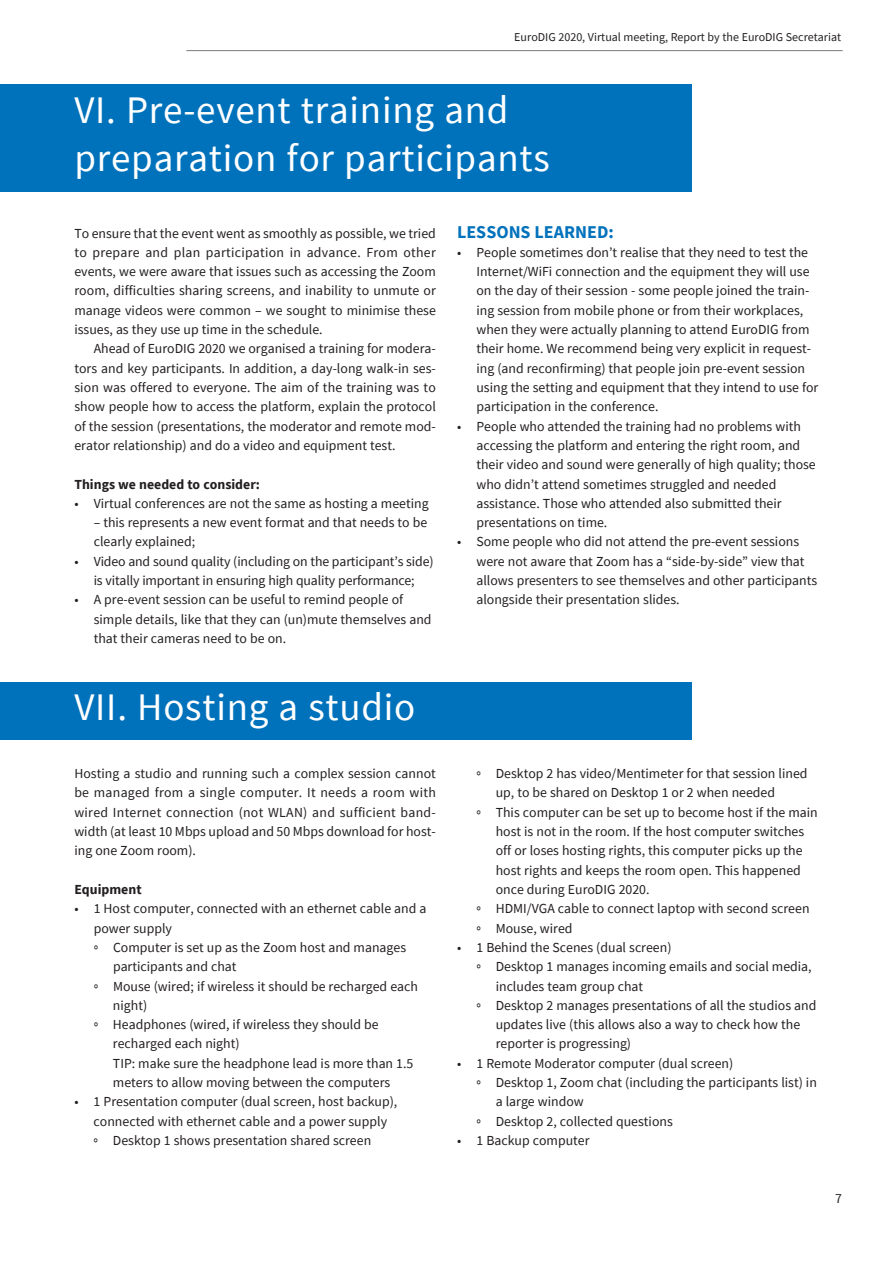
<style>
.page{position:relative;width:893px;height:1263px;background:#fff}
.page>*{position:absolute;margin:0;border:0;box-sizing:border-box;transform-origin:0 0}
.t1{font:39px/48px "Source Sans Pro";letter-spacing:.02em;color:#fff}
.t2{font:700 18px "Source Sans Pro";color:#0072bc}
.t3{font:13.8px/19.4px "Source Sans Pro";color:#231f20}
.t4{font:700 13.8px "Source Sans Pro";color:#231f20}
.t5{font:12px "Source Sans Pro";color:#231f20}
</style>
<div class="page">
<hr style="left:186px;top:50px;width:657px;height:1px;background:#808285">
<div style="left:0;top:84px;width:691px;height:107px;background:#0072bc"></div>
<div style="left:0;top:682px;width:691px;height:58px;background:#0072bc"></div>
<p class="t5" style="left:514px;top:30px;width:328px">EuroDIG 2020, Virtual meeting, Report by the EuroDIG Secretariat</p>
<h1 class="t1" style="left:74px;top:86px;width:477px">VI. Pre-event training and preparation for participants</h1>
<p class="t3" style="left:74px;top:223px;width:363px;text-align:justify">To ensure that the event went as smoothly as possible, we tried to prepare and plan participation in advance. From other events, we were aware that issues such as accessing the Zoom room, difficulties sharing screens, and inability to unmute or manage videos were common – we sought to minimise these issues, as they use up time in the schedule.</p>
<p class="t3" style="left:74px;top:339px;width:363px;text-align:justify;text-indent:19px">Ahead of EuroDIG 2020 we organised a training for modera&shy;tors and key participants. In addition, a day-long walk-in ses&shy;sion was offered to everyone. The aim of the training was to show people how to access the platform, explain the protocol of the session (presentations, the moderator and remote mod&shy;erator relationship) and do a video and equipment test.</p>
<p class="t4" style="left:74px;top:475px;width:187px">Things we needed to consider:</p>
<p class="t3" style="left:74px;top:493px;width:356px">• Virtual conferences are not the same as hosting a meeting</p>
<p class="t3" style="left:94px;top:513px;width:335px">– this represents a new event format and that needs to be clearly explained;</p>
<p class="t3" style="left:74px;top:551px;width:361px;text-align:center">• Video and sound quality (including on the participant’s side) is vitally important in ensuring high quality performance;</p>
<p class="t3" style="left:94px;top:590px;width:339px;text-indent:-19px">• A pre-event session can be useful to remind people of simple details, like that they can (un)mute themselves and that their cameras need to be on.</p>
<h1 class="t1" style="left:74px;top:682px;width:342px">VII. Hosting a studio</h1>
<p class="t3" style="left:74px;top:763px;width:363px;text-align:justify">Hosting a studio and running such a complex session cannot be managed from a single computer. It needs a room with wired Internet connection (not WLAN) and sufficient band&shy;width (at least 10 Mbps upload and 50 Mbps download for host&shy;ing one Zoom room).</p>
<p class="t4" style="left:74px;top:880px;width:69px">Equipment</p>
<p class="t3" style="left:74px;top:899px;width:354px">• 1 Host computer, connected with an ethernet cable and a</p>
<p class="t3" style="left:94px;top:918px;width:80px">power supply</p>
<p class="t3" style="left:94px;top:937px;width:314px">° Computer is set up as the Zoom host and manages</p>
<p class="t3" style="left:113px;top:957px;width:125px">participants and chat</p>
<p class="t3" style="left:94px;top:976px;width:326px">° Mouse (wired; if wireless it should be recharged each</p>
<p class="t3" style="left:113px;top:995px;width:36px">night)</p>
<p class="t3" style="left:94px;top:1014px;width:286px">° Headphones (wired, if wireless they should be</p>
<p class="t3" style="left:113px;top:1034px;width:128px">recharged each night)</p>
<p class="t3" style="left:113px;top:1053px;width:302px">TIP: make sure the headphone lead is more than 1.5</p>
<p class="t3" style="left:113px;top:1072px;width:279px">meters to allow moving between the computers</p>
<p class="t3" style="left:94px;top:1092px;width:305px;text-indent:-19px">• 1 Presentation computer (dual screen, host backup), connected with ethernet cable and a power supply<br>° Desktop 1 shows presentation shared screen</p>
<h2 class="t2" style="left:457px;top:220px;width:158px">LESSONS LEARNED:</h2>
<p class="t3" style="left:476px;top:242px;width:343px;text-indent:-19px">• People sometimes don’t realise that they need to test the Internet/WiFi connection and the equipment they will use on the day of their session - some people joined the train&shy;ing session from mobile phone or from their workplaces, when they were actually planning to attend EuroDIG from their home. We recommend being very explicit in request&shy;ing (and reconfirming) that people join pre-event session using the setting and equipment that they intend to use for participation in the conference.</p>
<p class="t3" style="left:476px;top:416px;width:341px;text-indent:-19px">• People who attended the training had no problems with accessing the platform and entering the right room, and their video and sound were generally of high quality; those who didn’t attend sometimes struggled and needed assistance. Those who attended also submitted their presentations on time.</p>
<p class="t3" style="left:476px;top:532px;width:342px;text-indent:-19px">• Some people who did not attend the pre-event sessions were not aware that Zoom has a “side-by-side” view that allows presenters to see themselves and other participants alongside their presentation slides.</p>
<p class="t3" style="left:476px;top:763px;width:333px">° Desktop 2 has video/Mentimeter for that session lined</p>
<p class="t3" style="left:496px;top:783px;width:281px">up, to be shared on Desktop 1 or 2 when needed</p>
<p class="t3" style="left:476px;top:802px;width:343px">° This computer can be set up to become host if the main</p>
<p class="t3" style="left:496px;top:821px;width:310px">host is not in the room. If the host computer switches</p>
<p class="t3" style="left:496px;top:841px;width:308px">off or loses hosting rights, this computer picks up the</p>
<p class="t3" style="left:496px;top:860px;width:307px">host rights and keeps the room open. This happened</p>
<p class="t3" style="left:496px;top:879px;width:155px">once during EuroDIG 2020.</p>
<p class="t3" style="left:476px;top:899px;width:335px">° HDMI/VGA cable to connect laptop with second screen</p>
<p class="t3" style="left:476px;top:918px;width:98px">° Mouse, wired</p>
<p class="t3" style="left:457px;top:937px;width:216px">• 1 Behind the Scenes (dual screen)</p>
<p class="t3" style="left:476px;top:957px;width:337px">° Desktop 1 manages incoming emails and social media,</p>
<p class="t3" style="left:496px;top:976px;width:149px">includes team group chat</p>
<p class="t3" style="left:476px;top:995px;width:341px">° Desktop 2 manages presentations of all the studios and</p>
<p class="t3" style="left:496px;top:1014px;width:306px">updates live (this allows also a way to check how the</p>
<p class="t3" style="left:496px;top:1034px;width:137px">reporter is progressing)</p>
<p class="t3" style="left:457px;top:1053px;width:278px">• 1 Remote Moderator computer (dual screen)</p>
<p class="t3" style="left:476px;top:1072px;width:342px">° Desktop 1, Zoom chat (including the participants list) in</p>
<p class="t3" style="left:496px;top:1092px;width:90px">a large window</p>
<p class="t3" style="left:476px;top:1111px;width:198px">° Desktop 2, collected questions</p>
<p class="t3" style="left:457px;top:1130px;width:134px">• 1 Backup computer</p>
<p class="t3" style="left:835px;top:1188px;width:8px">7</p>
</div>
